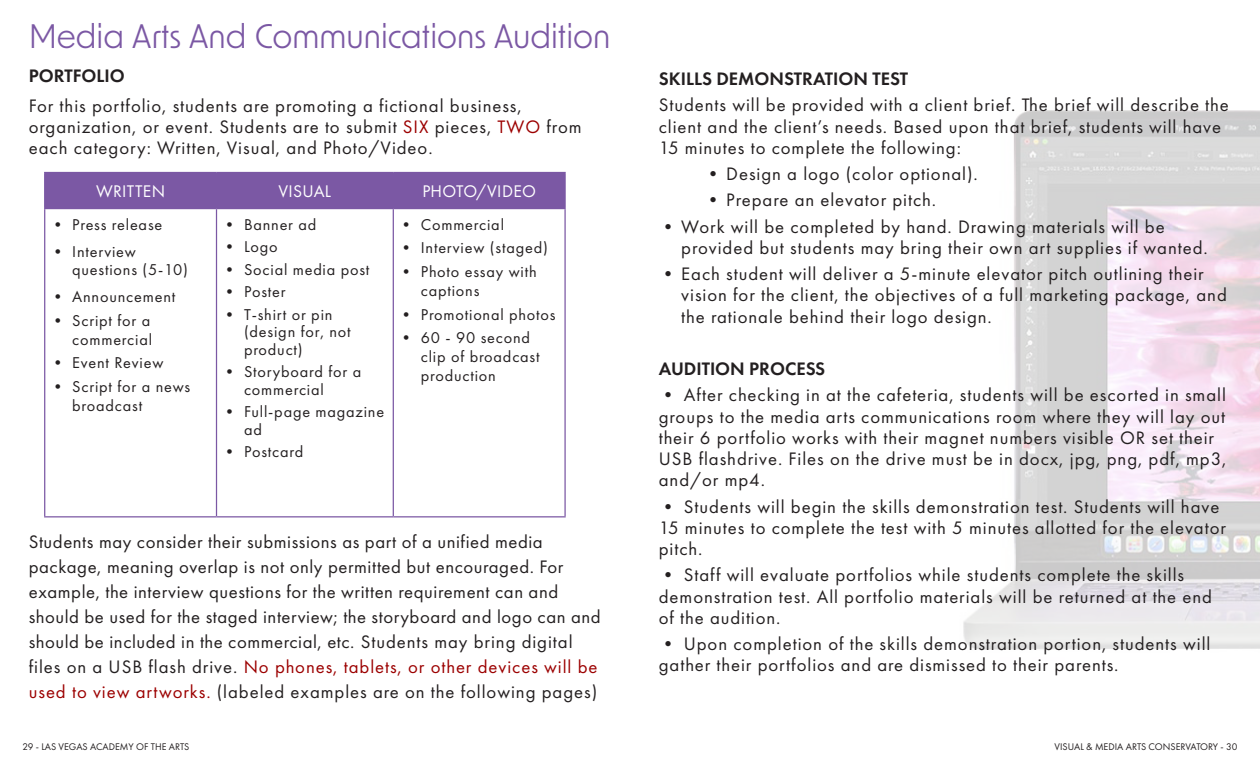
<style>
.page{position:relative;width:1260px;height:765px;background:#fff}
.page>*{position:absolute;margin:0;border:0;box-sizing:border-box;transform-origin:0 0}
.t1{font:32.5px "New Order";color:#7b58a4}
.Numbers{font:18.75px/21.2px "Futura PT";letter-spacing:.05em;color:#231f20}
.Paragraph_Style_11{font:18.75px/25px "Futura PT";letter-spacing:.03em;color:#231f20}
.Paragraph_Style_11-2{font:18.75px/21.2px "Futura PT";letter-spacing:.05em;color:#231f20}
.Numbers-2{font:600 18.75px "Futura PT";color:#231f20}
.paragraph_in_table{font:17.5px "Futura PT";letter-spacing:.02em;color:#fff}
.t2{font:16.25px/18.8px "Futura PT";letter-spacing:.05em;color:#231f20}
.t3{font:10px "Futura PT";color:#231f20}
.s1{color:#9c0000}
</style>
<div class="page">
<img style="left:963px;top:110px;width:297px;height:540px">
<div style="left:45px;top:173px;width:519px;height:35px;background:#7b58a4"></div>
<hr style="left:44px;top:172px;width:173px;height:1px;background:#7b58a4">
<hr style="left:44px;top:173px;width:1px;height:35px;background:#7b58a4">
<hr style="left:217px;top:172px;width:176px;height:1px;background:#7b58a4">
<hr style="left:216px;top:173px;width:1px;height:35px;background:#7b58a4">
<hr style="left:393px;top:172px;width:173px;height:1px;background:#7b58a4">
<hr style="left:393px;top:173px;width:1px;height:35px;background:#7b58a4">
<hr style="left:564px;top:173px;width:2px;height:35px;background:#7b58a4">
<hr style="left:44px;top:208px;width:173px;height:1px;background:#7b58a4">
<hr style="left:44px;top:209px;width:1px;height:307px;background:#7b58a4">
<hr style="left:217px;top:208px;width:176px;height:1px;background:#7b58a4">
<hr style="left:216px;top:209px;width:1px;height:307px;background:#7b58a4">
<hr style="left:393px;top:208px;width:173px;height:1px;background:#7b58a4">
<hr style="left:393px;top:209px;width:1px;height:307px;background:#7b58a4">
<hr style="left:564px;top:209px;width:2px;height:307px;background:#7b58a4">
<hr style="left:44px;top:516px;width:173px;height:1px;background:#7b58a4">
<hr style="left:217px;top:516px;width:176px;height:1px;background:#7b58a4">
<hr style="left:393px;top:516px;width:173px;height:1px;background:#7b58a4">
<p class="t1" style="left:29px;top:16px;width:583px">Media Arts And Communications Audition</p>
<p class="Numbers-2" style="left:29px;top:64px;width:98px">PORTFOLIO</p>
<p class="Numbers" style="left:29px;top:95px;width:554px">For this portfolio, students are promoting a fictional business, organization, or event. Students are to submit <span class="s1">SIX</span> pieces, <span class="s1">TWO</span> from each category: Written, Visual, and Photo/Video.</p>
<p class="paragraph_in_table" style="left:96px;top:181px;width:71px">WRITTEN</p>
<p class="paragraph_in_table" style="left:279px;top:181px;width:54px">VISUAL</p>
<p class="paragraph_in_table" style="left:422px;top:181px;width:115px">PHOTO/VIDEO</p>
<p class="t2" style="left:50px;top:215px;width:114px">• Press release</p>
<p class="t2" style="left:72px;top:242px;width:117px;text-indent:-22px">• Interview questions (5-10)</p>
<p class="t2" style="left:50px;top:287px;width:127px">• Announcement</p>
<p class="t2" style="left:50px;top:311px;width:104px;text-align:right">• Script for a commercial</p>
<p class="t2" style="left:50px;top:354px;width:115px">• Event Review</p>
<p class="t2" style="left:72px;top:377px;width:120px;text-indent:-22px">• Script for a news broadcast</p>
<p class="t2" style="left:222px;top:215px;width:96px">• Banner ad</p>
<p class="t2" style="left:222px;top:237px;width:58px">• Logo</p>
<p class="t2" style="left:222px;top:260px;width:149px">• Social media post</p>
<p class="t2" style="left:222px;top:282px;width:66px">• Poster</p>
<p class="t2" style="left:244px;top:305px;width:108px;line-height:17.5px;text-indent:-22px">• T-shirt or pin (design for, not product)</p>
<p class="t2" style="left:244px;top:363px;width:119px;line-height:17.5px;text-indent:-22px">• Storyboard for a commercial</p>
<p class="t2" style="left:244px;top:403px;width:142px;line-height:17.5px;text-indent:-22px">• Full-page magazine ad</p>
<p class="t2" style="left:222px;top:442px;width:83px">• Postcard</p>
<p class="t2" style="left:398px;top:215px;width:107px">• Commercial</p>
<p class="t2" style="left:398px;top:239px;width:151px">• Interview (staged)</p>
<p class="t2" style="left:421px;top:262px;width:117px;text-indent:-22px">• Photo essay with captions</p>
<p class="t2" style="left:398px;top:305px;width:159px">• Promotional photos</p>
<p class="t2" style="left:421px;top:329px;width:120px;text-indent:-22px">• 60 - 90 second clip of broadcast production</p>
<p class="Paragraph_Style_11" style="left:29px;top:529px;width:574px">Students may consider their submissions as part of a unified media package, meaning overlap is not only permitted but encouraged. For example, the interview questions for the written requirement can and should be used for the staged interview; the storyboard and logo can and should be included in the commercial, etc. Students may bring digital files on a USB flash drive. <span class="s1">No phones, tablets, or other devices will be used to view artworks.</span> (labeled examples are on the following pages)</p>
<p class="Numbers-2" style="left:659px;top:67px;width:251px">SKILLS DEMONSTRATION TEST</p>
<p class="Numbers" style="left:659px;top:94px;width:571px">Students will be provided with a client brief. The brief will describe the client and the client’s needs. Based upon that brief, students will have<br>15 minutes to complete the following:</p>
<p class="Paragraph_Style_11-2" style="left:704px;top:163px;width:276px">• Design a logo (color optional).</p>
<p class="Paragraph_Style_11-2" style="left:704px;top:189px;width:234px">• Prepare an elevator pitch.</p>
<p class="Paragraph_Style_11-2" style="left:681px;top:216px;width:528px;text-indent:-22px">• Work will be completed by hand. Drawing materials will be provided but students may bring their own art supplies if wanted.</p>
<p class="Paragraph_Style_11-2" style="left:681px;top:263px;width:547px;text-indent:-22px">• Each student will deliver a 5-minute elevator pitch outlining their vision for the client, the objectives of a full marketing package, and the rationale behind their logo design.</p>
<p class="Numbers-2" style="left:659px;top:357px;width:168px">AUDITION PROCESS</p>
<p class="Numbers" style="left:659px;top:384px;width:569px">• After checking in at the cafeteria, students will be escorted in small groups to the media arts communications room where they will lay out their 6 portfolio works with their magnet numbers visible OR set their USB flashdrive. Files on the drive must be in docx, jpg, png, pdf, mp3, and/or mp4.</p>
<p class="Numbers" style="left:659px;top:496px;width:569px">• Students will begin the skills demonstration test. Students will have<br>15 minutes to complete the test with 5 minutes allotted for the elevator pitch.</p>
<p class="Numbers" style="left:659px;top:564px;width:555px">• Staff will evaluate portfolios while students complete the skills demonstration test. All portfolio materials will be returned at the end of the audition.</p>
<p class="Numbers" style="left:659px;top:633px;width:553px">• Upon completion of the skills demonstration portion, students will gather their portfolios and are dismissed to their parents.</p>
<p class="t3" style="left:22px;top:741px;width:168px">29 - LAS VEGAS ACADEMY OF THE ARTS</p>
<p class="t3" style="left:1055px;top:741px;width:184px">VISUAL &amp; MEDIA ARTS CONSERVATORY - 30</p>
</div>
